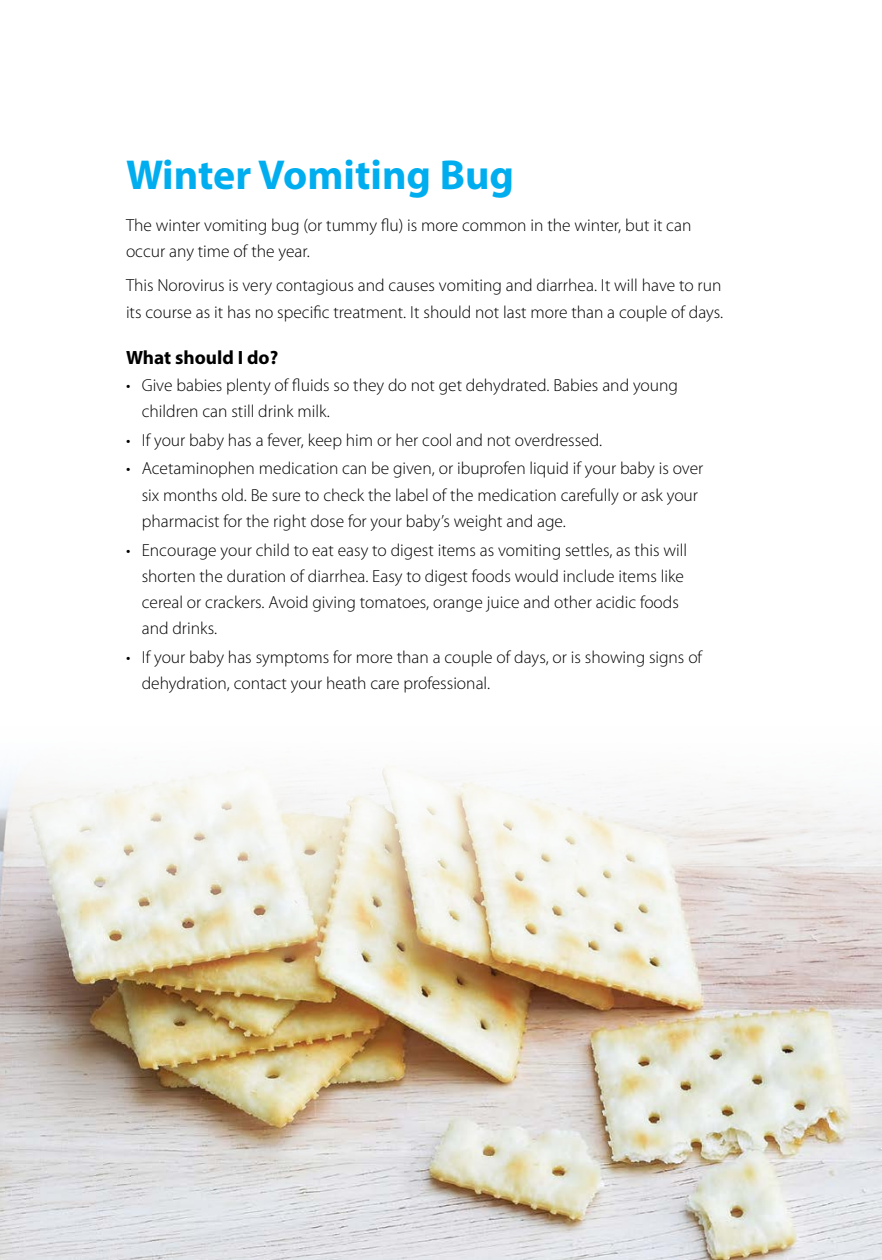
<style>
.page{position:relative;width:882px;height:1260px;background:#fff}
.page>*{position:absolute;margin:0;border:0;box-sizing:border-box;transform-origin:0 0}
.t1{font:700 42px "Myriad Pro";color:#00aeef}
.t2{font:700 19.25px "Myriad Pro";color:#000}
.t3{font:300 17.5px/26.2px "Myriad Pro";color:#000}
</style>
<div class="page">
<img style="left:0;top:766px;width:882px;height:494px">
<h1 class="t1" style="left:126px;top:147px;width:390px">Winter Vomiting Bug</h1>
<p class="t3" style="left:126px;top:212px;width:567px">The winter vomiting bug (or tummy flu) is more common in the winter, but it can occur any time of the year.</p>
<p class="t3" style="left:126px;top:273px;width:599px">This Norovirus is very contagious and causes vomiting and diarrhea. It will have to run its course as it has no specific treatment. It should not last more than a couple of days.</p>
<p class="t2" style="left:126px;top:345px;width:154px">What should I do?</p>
<p class="t3" style="left:142px;top:372px;width:538px;text-indent:-16px">• Give babies plenty of fluids so they do not get dehydrated. Babies and young children can still drink milk.</p>
<p class="t3" style="left:126px;top:427px;width:478px">• If your baby has a fever, keep him or her cool and not overdressed.</p>
<p class="t3" style="left:142px;top:456px;width:563px;text-indent:-16px">• Acetaminophen medication can be given, or ibuprofen liquid if your baby is over six months old. Be sure to check the label of the medication carefully or ask your pharmacist for the right dose for your baby’s weight and age.</p>
<p class="t3" style="left:142px;top:537px;width:547px;text-indent:-16px">• Encourage your child to eat easy to digest items as vomiting settles, as this will shorten the duration of diarrhea. Easy to digest foods would include items like cereal or crackers. Avoid giving tomatoes, orange juice and other acidic foods and drinks.</p>
<p class="t3" style="left:142px;top:645px;width:562px;text-indent:-16px">• If your baby has symptoms for more than a couple of days, or is showing signs of dehydration, contact your heath care professional.</p>
</div>
